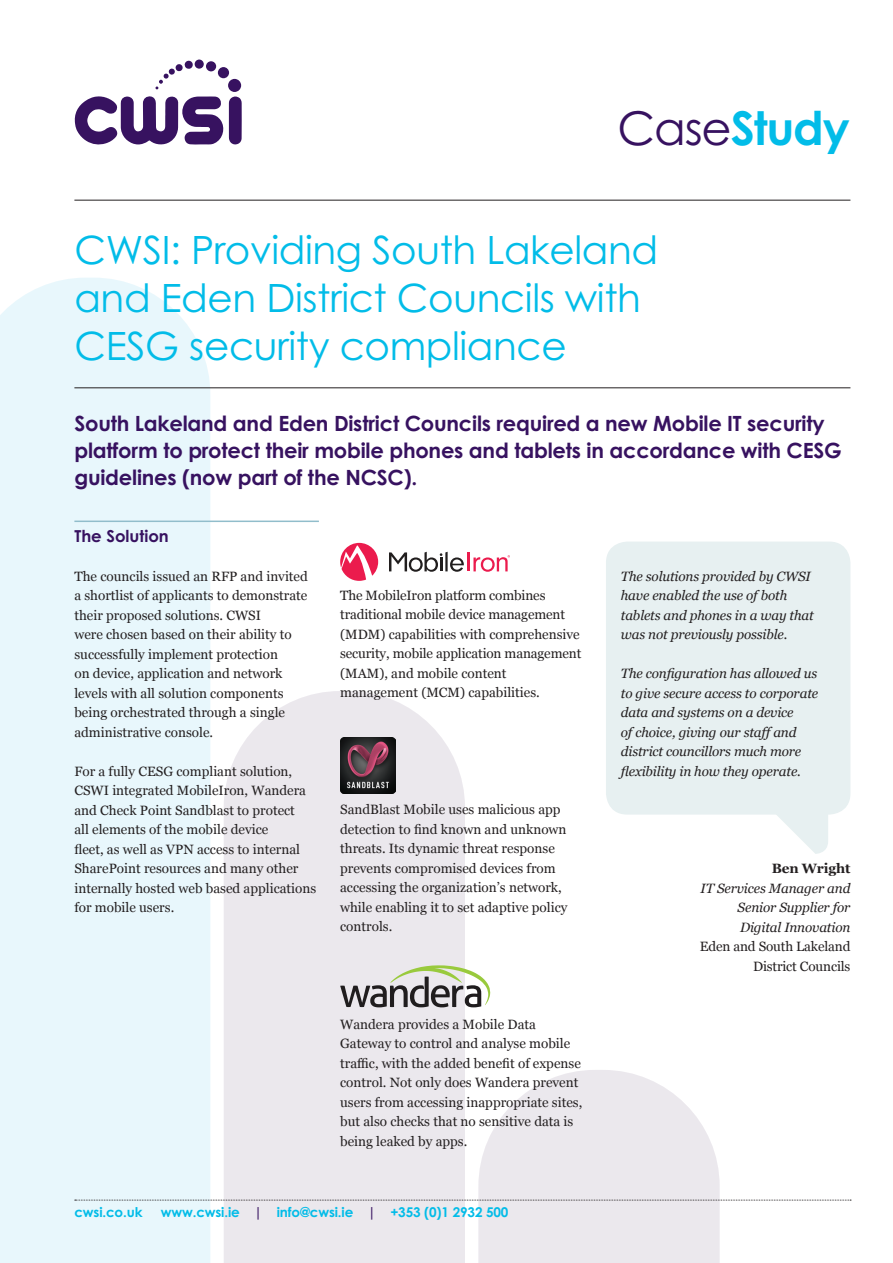
<style>
.page{position:relative;width:893px;height:1263px;background:#fff}
.page>*{position:absolute;margin:0;border:0;box-sizing:border-box;transform-origin:0 0}
.t1{font:700 46.5px "Century Gothic";letter-spacing:-.025em;color:#02bce8}
.t2{font:39px/48px "Century Gothic";letter-spacing:-.01em;color:#02bce8}
.t3{font:700 21px/27px "Century Gothic";letter-spacing:-.01em;color:#371260}
.t4{font:700 16.5px "Century Gothic";color:#371260}
.t5{font:13.5px/19.5px "Georgia";color:#231f20}
.t6{font:italic 13.5px/19.5px "Georgia";letter-spacing:-.01em;color:#231f20}
.t7{font:700 13.5px "Century Gothic";letter-spacing:-.01em;color:#02bce8}
.t8{font:700 13.5px "Georgia";letter-spacing:-.01em;color:#231f20}
.s1{font-weight:400;color:#371260}
.s2{color:#371260}
</style>
<div class="page">
<svg style="left:478px;top:1070px;width:242px;height:193px;fill:#ebe8ed"></svg>
<div style="left:224px;top:691px;width:241px;height:572px;background:#ebe8ed"></div>
<div style="left:0;top:278px;width:210px;height:985px;background:#e8f7fc"></div>
<hr style="left:74px;top:521px;width:245px;height:1px;background:#91bdcb">
<div style="left:228px;top:79px;width:13px;height:13px;background:#371260;border-radius:50%"></div>
<div style="left:218px;top:67px;width:11px;height:11px;background:#371260;border-radius:50%"></div>
<div style="left:206px;top:61px;width:10px;height:10px;background:#371260;border-radius:50%"></div>
<div style="left:195px;top:60px;width:9px;height:9px;background:#371260;border-radius:50%"></div>
<svg style="left:155px;top:60px;width:38px;height:29px"></svg>
<svg style="left:74px;top:96px;width:168px;height:49px"></svg>
<hr style="left:74px;top:200px;width:776px;height:1px;background:#231f20">
<svg style="left:75px;top:1200px;width:776px;height:1px"></svg>
<hr style="left:74px;top:387px;width:776px;height:1px;background:#231f20">
<hr style="left:467px;top:552px;width:3px;height:19px;background:#eb1b4d">
<svg style="left:340px;top:543px;width:38px;height:38px"></svg>
<svg style="left:389px;top:552px;width:75px;height:20px"></svg>
<svg style="left:473px;top:555px;width:37px;height:17px"></svg>
<img style="left:340px;top:738px;width:56px;height:55px">
<svg style="left:340px;top:965px;width:150px;height:42px;background:#b7b8b1"></svg>
<svg style="left:777px;top:815px;width:51px;height:39px"></svg>
<div style="left:606px;top:542px;width:244px;height:273px;background:#e7f0f1;border-radius:21px"></div>
<h1 class="t1" style="left:617px;top:100px;width:234px"><span class="s1">Case</span>Study</h1>
<h2 class="t2" style="left:74px;top:226px;width:585px">CWSI: Providing South Lakeland and Eden District Councils with<br>CESG security compliance</h2>
<h3 class="t3" style="left:74px;top:409px;width:769px">South Lakeland and Eden District Councils required a new Mobile IT security platform to protect their mobile phones and tablets in accordance with CESG guidelines (now part of the NCSC).</h3>
<p class="t4" style="left:74px;top:525px;width:96px">The Solution</p>
<p class="t5" style="left:74px;top:566px;width:235px">The councils issued an RFP and invited a shortlist of applicants to demonstrate their proposed solutions. CWSI<br>were chosen based on their ability to successfully implement protection<br>on device, application and network levels with all solution components being orchestrated through a single administrative console.</p>
<p class="t5" style="left:74px;top:760px;width:243px">For a fully CESG compliant solution, CSWI integrated MobileIron, Wandera and Check Point Sandblast to protect<br>all elements of the mobile device<br>fleet, as well as VPN access to internal SharePoint resources and many other internally hosted web based applications for mobile users.</p>
<p class="t5" style="left:340px;top:585px;width:243px">The MobileIron platform combines traditional mobile device management (MDM) capabilities with comprehensive security, mobile application management (MAM), and mobile content management (MCM) capabilities.</p>
<p class="t5" style="left:340px;top:799px;width:229px">SandBlast Mobile uses malicious app detection to find known and unknown threats. Its dynamic threat response prevents compromised devices from accessing the organization’s network, while enabling it to set adaptive policy controls.</p>
<p class="t5" style="left:340px;top:1014px;width:244px">Wandera provides a Mobile Data Gateway to control and analyse mobile traffic, with the added benefit of expense control. Not only does Wandera prevent users from accessing inappropriate sites, but also checks that no sensitive data is being leaked by apps.</p>
<p class="t7" style="left:74px;top:1204px;width:70px">cwsi.co.uk</p>
<p class="t7" style="left:161px;top:1204px;width:349px">www.cwsi.ie <span class="s2">|</span> info@cwsi.ie <span class="s2">|</span> +353 (0)1 2932 500</p>
<p class="t6" style="left:621px;top:566px;width:195px">The solutions provided by CWSI have enabled the use of both tablets and phones in a way that was not previously possible.</p>
<p class="t6" style="left:621px;top:663px;width:199px">The configuration has allowed us to give secure access to corporate data and systems on a device<br>of choice, giving our staffand district councillors much more flexibility in how they operate.</p>
<p class="t8" style="left:772px;top:858px;width:80px">Ben Wright</p>
<p class="t6" style="left:738px;top:878px;width:114px;text-align:justify;text-indent:-37px">IT Services Manager and Senior Supplier for Digital Innovation</p>
<p class="t5" style="left:700px;top:936px;width:152px;text-align:right">Eden and South Lakeland<br>District Councils</p>
</div>
